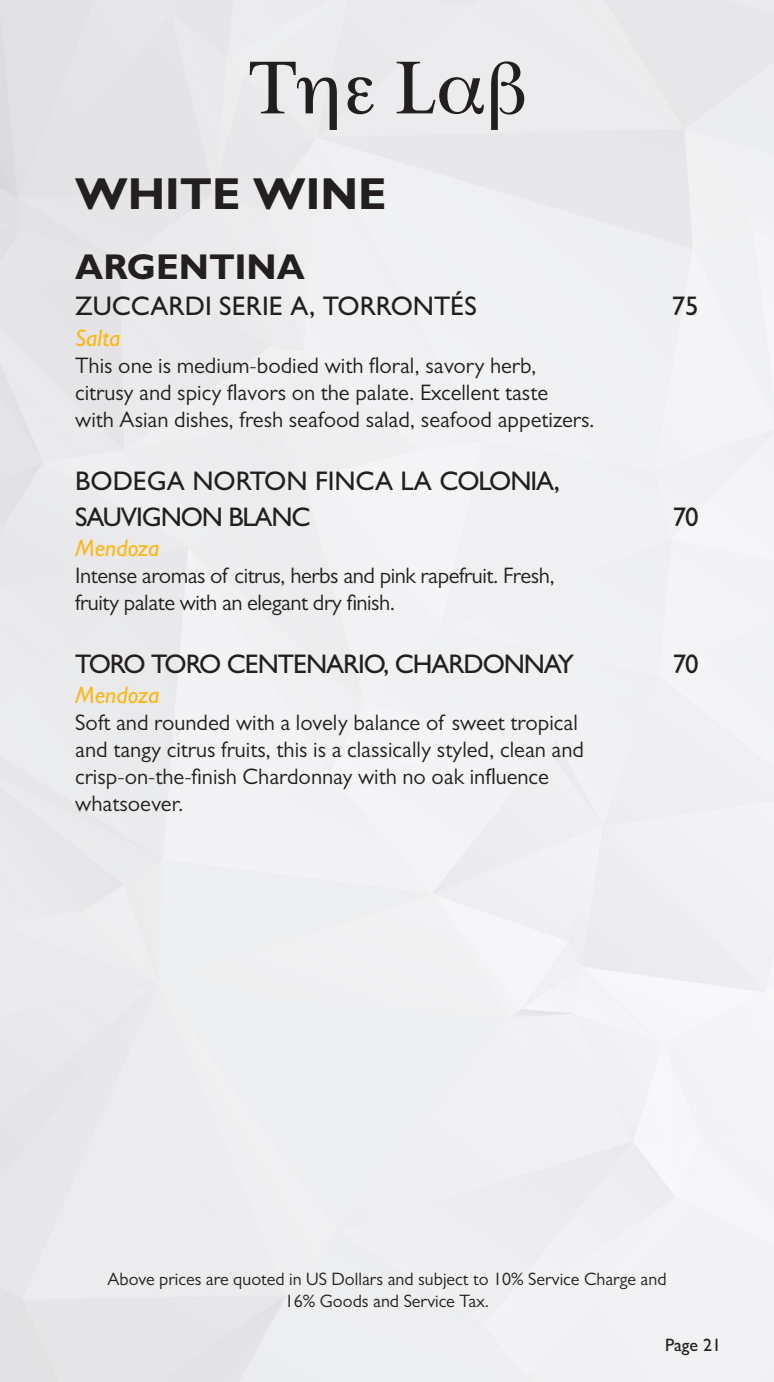
<style>
.page{position:relative;width:774px;height:1382px;background:#fff}
.page>*{position:absolute;margin:0;border:0;box-sizing:border-box;transform-origin:0 0}
.t1{font:700 45px "Gill Sans";color:#231f20}
.t2{font:700 36px "Gill Sans";color:#231f20}
.t3{font:500 27px "Gill Sans";color:#231f20}
.t4{font:500 27px "Gill Sans";letter-spacing:-.04em;color:#231f20}
.t5{font:italic 500 24px "Gill Sans";color:#fcb814}
.t6{font:22.5px "Gill Sans";color:#231f20}
.t7{font:22.5px "Gill Sans";letter-spacing:-.02em;color:#231f20}
.t8{font:18px/21.6px "Gill Sans";color:#231f20;text-align:center}
.t9{font:500 18px "Gill Sans";color:#231f20}
</style>
<div class="page">
<svg style="left:250px;top:62px;width:87px;height:68px;background:#bdbcbe"></svg>
<svg style="left:348px;top:77px;width:26px;height:37px"></svg>
<svg style="left:491px;top:61px;width:33px;height:69px;background:#a3a2a4"></svg>
<svg style="left:397px;top:62px;width:87px;height:52px;background:#b7b6b8"></svg>
<p class="t1" style="left:75px;top:166px;width:313px">WHITE WINE</p>
<p class="t2" style="left:75px;top:245px;width:231px">ARGENTINA</p>
<p class="t3" style="left:75px;top:290px;width:403px">ZUCCARDI SERIE A, TORRONTÉS</p>
<p class="t4" style="left:672px;top:290px;width:28px">75</p>
<p class="t5" style="left:75px;top:323px;width:47px">Salta</p>
<p class="t6" style="left:75px;top:352px;width:463px">This one is medium-bodied with floral, savory herb,</p>
<p class="t6" style="left:75px;top:379px;width:474px">citrusy and spicy flavors on the palate. Excellent taste</p>
<p class="t6" style="left:75px;top:406px;width:521px">with Asian dishes, fresh seafood salad, seafood appetizers.</p>
<p class="t3" style="left:75px;top:464px;width:486px">BODEGA NORTON FINCA LA COLONIA,</p>
<p class="t4" style="left:75px;top:500px;width:237px">SAUVIGNON BLANC</p>
<p class="t4" style="left:673px;top:500px;width:27px">70</p>
<p class="t5" style="left:75px;top:533px;width:86px">Mendoza</p>
<p class="t7" style="left:75px;top:562px;width:481px">Intense aromas of citrus, herbs and pink rapefruit. Fresh,</p>
<p class="t7" style="left:75px;top:589px;width:321px">fruity palate with an elegant dry finish.</p>
<p class="t4" style="left:75px;top:647px;width:500px">TORO TORO CENTENARIO, CHARDONNAY</p>
<p class="t4" style="left:673px;top:647px;width:27px">70</p>
<p class="t5" style="left:75px;top:680px;width:86px">Mendoza</p>
<p class="t6" style="left:75px;top:709px;width:504px">Soft and rounded with a lovely balance of sweet tropical</p>
<p class="t6" style="left:75px;top:736px;width:510px">and tangy citrus fruits, this is a classically styled, clean and</p>
<p class="t6" style="left:75px;top:763px;width:475px">crisp-on-the-finish Chardonnay with no oak influence</p>
<p class="t6" style="left:75px;top:790px;width:110px">whatsoever.</p>
<p class="t8" style="left:107px;top:1268px;width:561px">Above prices are quoted in US Dollars and subject to 10% Service Charge and<br>16% Goods and Service Tax.</p>
<p class="t9" style="left:665px;top:1334px;width:58px">Page 21</p>
</div>
